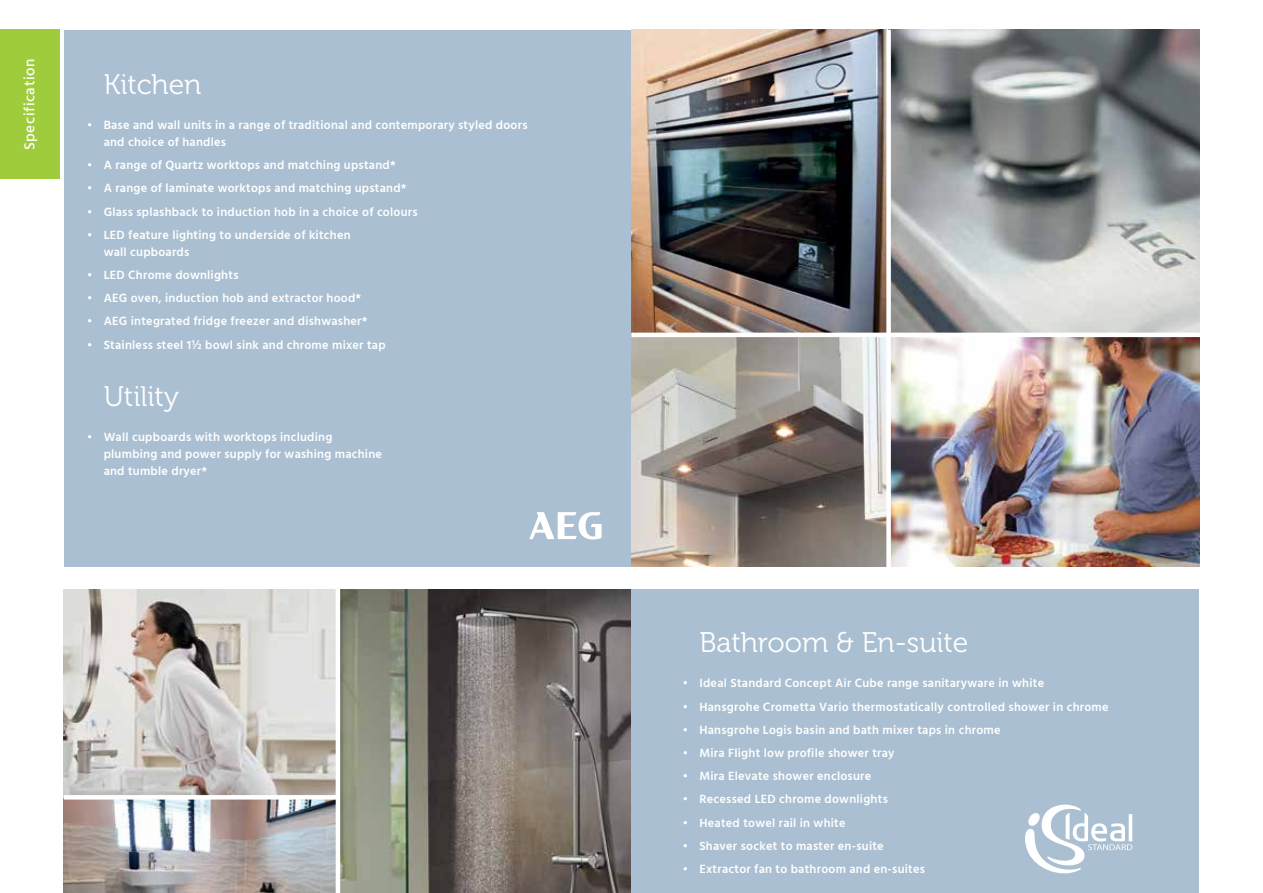
<style>
.page{position:relative;width:1263px;height:893px;background:#fff}
.page>*{position:absolute;margin:0;border:0;box-sizing:border-box;transform-origin:0 0}
.t1{font:28.35px "Museo 300";color:#fff}
.t2{font:500 15px "Hind Siliguri";letter-spacing:.04em;color:#fff}
.t3{font:600 12.3px/16.8px "Hind Siliguri";letter-spacing:.02em;color:#fff}
</style>
<div class="page">
<div style="left:64px;top:30px;width:567px;height:538px;background:#aabfd1"></div>
<img style="left:891px;top:30px;width:308px;height:537px">
<img style="left:631px;top:337px;width:255px;height:230px">
<img style="left:631px;top:30px;width:255px;height:303px">
<img style="left:64px;top:589px;width:567px;height:304px">
<svg style="left:529px;top:512px;width:73px;height:27px"></svg>
<div style="left:631px;top:589px;width:568px;height:304px;background:#aabfd1"></div>
<svg style="left:1025px;top:805px;width:107px;height:68px"></svg>
<hr style="left:336px;top:578px;width:4px;height:315px;background:#fff">
<hr style="left:631px;top:333px;width:581px;height:4px;background:#fff">
<hr style="left:64px;top:795px;width:274px;height:4px;background:#fff">
<div style="left:0;top:30px;width:60px;height:149px;background:#9fcc3c"></div>
<p class="t2" style="left:19px;top:150px;width:93px;rotate:-90deg">Specification</p>
<h1 class="t1" style="left:104px;top:69px;width:99px">Kitchen</h1>
<p class="t3" style="left:104px;top:117px;width:425px;text-indent:-17px">• Base and wall units in a range of traditional and contemporary styled doors and choice of handles</p>
<p class="t3" style="left:87px;top:157px;width:310px">• A range of Quartz worktops and matching upstand*</p>
<p class="t3" style="left:87px;top:180px;width:321px">• A range of laminate worktops and matching upstand*</p>
<p class="t3" style="left:87px;top:204px;width:332px">• Glass splashback to induction hob in a choice of colours</p>
<p class="t3" style="left:104px;top:227px;width:249px;text-indent:-17px">• LED feature lighting to underside of kitchen wall cupboards</p>
<p class="t3" style="left:87px;top:267px;width:153px">• LED Chrome downlights</p>
<p class="t3" style="left:87px;top:290px;width:276px">• AEG oven, induction hob and extractor hood*</p>
<p class="t3" style="left:87px;top:313px;width:282px">• AEG integrated fridge freezer and dishwasher*</p>
<p class="t3" style="left:87px;top:337px;width:300px">• Stainless steel 1½ bowl sink and chrome mixer tap</p>
<h1 class="t1" style="left:104px;top:381px;width:77px">Utility</h1>
<p class="t3" style="left:104px;top:429px;width:280px;text-indent:-17px">• Wall cupboards with worktops including plumbing and power supply for washing machine and tumble dryer*</p>
<h1 class="t1" style="left:699px;top:627px;width:270px">Bathroom &amp; En-suite</h1>
<p class="t3" style="left:683px;top:675px;width:363px">• Ideal Standard Concept Air Cube range sanitaryware in white</p>
<p class="t3" style="left:683px;top:699px;width:427px">• Hansgrohe Crometta Vario thermostatically controlled shower in chrome</p>
<p class="t3" style="left:683px;top:722px;width:319px">• Hansgrohe Logis basin and bath mixer taps in chrome</p>
<p class="t3" style="left:683px;top:745px;width:213px">• Mira Flight low profile shower tray</p>
<p class="t3" style="left:683px;top:768px;width:190px">• Mira Elevate shower enclosure</p>
<p class="t3" style="left:683px;top:791px;width:206px">• Recessed LED chrome downlights</p>
<p class="t3" style="left:683px;top:815px;width:164px">• Heated towel rail in white</p>
<p class="t3" style="left:683px;top:838px;width:202px">• Shaver socket to master en-suite</p>
<p class="t3" style="left:683px;top:861px;width:244px">• Extractor fan to bathroom and en-suites</p>
</div>
